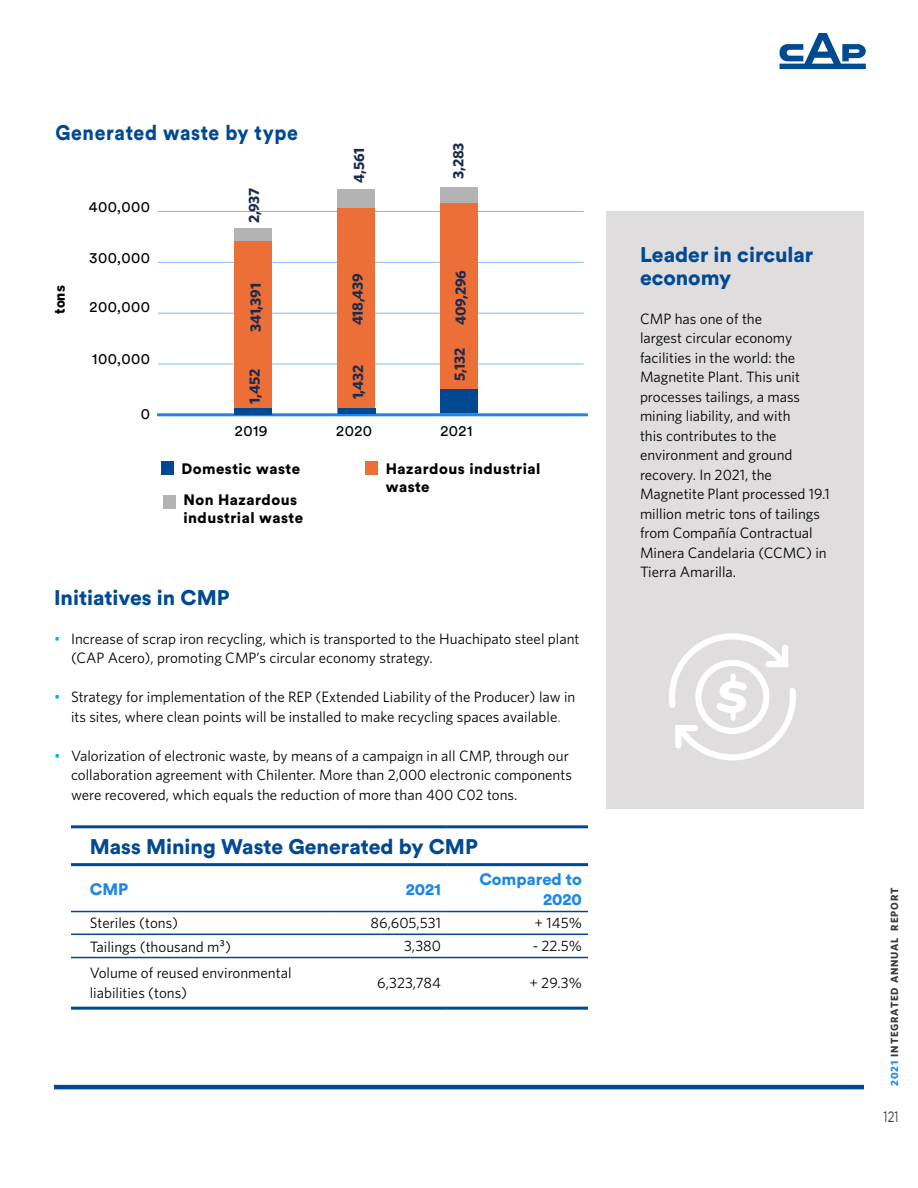
<style>
.page{position:relative;width:918px;height:1188px;background:#fff}
.page>*{position:absolute;margin:0;border:0;box-sizing:border-box;transform-origin:0 0}
.t1{font:900 21px/22.5px "Circular Std";color:#014a91}
.t2{font:900 21px "Circular Std";letter-spacing:.03em;color:#004992;scale:.92 1}
.t3{font:900 16.5px/19.5px "Circular Std";color:#1c87e8;text-align:right}
.t4{font:15.15px "Circular Std";letter-spacing:.025em;color:#000}
.t5{font:15px/19.5px "Whitney";color:#000}
.t6{font:900 15px/18px "Circular Std";letter-spacing:.03em;color:#000}
.t7{font:700 15px "Whitney";letter-spacing:-.02em;color:#1c2b4d}
.t8{font:700 15px "Whitney";color:#000}
.t9{font:15px "Gotham HTF";color:#3c3c3b;scale:.75 1}
.t10{font:700 10.5px "Whitney";letter-spacing:.08em;color:#3c3c3b}
.s1{color:#00b1eb}
.s2{color:#575756}
.s3{font-family:"Source Sans Variable"}
.s4{color:#1c87e8}
</style>
<div class="page">
<svg style="left:780px;top:33px;width:86px;height:36px"></svg>
<hr style="left:158px;top:313px;width:426px;height:1px;background:#7ebbf2">
<hr style="left:158px;top:262px;width:426px;height:1px;background:#7ebbf2">
<hr style="left:158px;top:364px;width:426px;height:1px;background:#7ebbf2">
<hr style="left:158px;top:211px;width:426px;height:1px;background:#7ebbf2">
<div style="left:440px;top:202px;width:37px;height:212px;background:#ed6f38"></div>
<div style="left:235px;top:241px;width:37px;height:173px;background:#ed6f38"></div>
<div style="left:161px;top:461px;width:13px;height:13px;background:#004992"></div>
<div style="left:365px;top:461px;width:13px;height:13px;background:#ed6f38"></div>
<div style="left:163px;top:495px;width:13px;height:13px;background:#b3b3b3"></div>
<div style="left:337px;top:207px;width:38px;height:207px;background:#ed6f38"></div>
<hr style="left:157px;top:413px;width:431px;height:3px;background:#1c87e8">
<div style="left:235px;top:408px;width:37px;height:6px;background:#004992"></div>
<div style="left:235px;top:228px;width:37px;height:13px;background:#b3b3b3"></div>
<div style="left:337px;top:189px;width:38px;height:18px;background:#b3b3b3"></div>
<div style="left:440px;top:188px;width:37px;height:15px;background:#b3b3b3"></div>
<div style="left:338px;top:408px;width:38px;height:6px;background:#004992"></div>
<div style="left:441px;top:389px;width:37px;height:24px;background:#004992"></div>
<hr style="left:71px;top:911px;width:258px;height:1px;background:#004992">
<hr style="left:329px;top:911px;width:118px;height:1px;background:#004992">
<hr style="left:447px;top:911px;width:141px;height:1px;background:#004992">
<hr style="left:71px;top:934px;width:258px;height:1px;background:#004992">
<hr style="left:329px;top:934px;width:118px;height:1px;background:#004992">
<hr style="left:447px;top:934px;width:141px;height:1px;background:#004992">
<hr style="left:71px;top:957px;width:258px;height:1px;background:#004992">
<hr style="left:329px;top:957px;width:118px;height:1px;background:#004992">
<hr style="left:447px;top:957px;width:141px;height:1px;background:#004992">
<hr style="left:71px;top:825px;width:258px;height:3px;background:#004992">
<hr style="left:329px;top:825px;width:118px;height:3px;background:#004992">
<hr style="left:447px;top:825px;width:141px;height:3px;background:#004992">
<hr style="left:71px;top:863px;width:258px;height:3px;background:#004992">
<hr style="left:329px;top:863px;width:118px;height:3px;background:#004992">
<hr style="left:447px;top:863px;width:141px;height:3px;background:#004992">
<hr style="left:71px;top:1007px;width:258px;height:3px;background:#004992">
<hr style="left:329px;top:1007px;width:118px;height:3px;background:#004992">
<hr style="left:447px;top:1007px;width:141px;height:3px;background:#004992">
<div style="left:606px;top:211px;width:258px;height:598px;background:#dfddde"></div>
<svg style="left:669px;top:633px;width:127px;height:127px"></svg>
<hr style="left:54px;top:1085px;width:810px;height:4px;background:#004992">
<h1 class="t2" style="left:55px;top:119px;width:265px">Generated waste by type</h1>
<p class="t4" style="left:89px;top:198px;width:63px">400,000</p>
<p class="t4" style="left:89px;top:249px;width:62px">300,000</p>
<p class="t7" style="left:245px;top:223px;width:37px;rotate:-90deg">2,937</p>
<p class="t7" style="left:350px;top:183px;width:36px;rotate:-90deg">4,561</p>
<p class="t7" style="left:449px;top:179px;width:38px;rotate:-90deg">3,283</p>
<p class="t8" style="left:51px;top:314px;width:30px;rotate:-90deg">tons</p>
<p class="t4" style="left:90px;top:297px;width:62px">200,000</p>
<p class="t4" style="left:92px;top:350px;width:59px">100,000</p>
<p class="t4" style="left:141px;top:405px;width:11px">0</p>
<p class="t7" style="left:246px;top:332px;width:50px;rotate:-90deg">341,391</p>
<p class="t7" style="left:349px;top:325px;width:53px;rotate:-90deg">418,439</p>
<p class="t7" style="left:452px;top:325px;width:56px;rotate:-90deg">409,296</p>
<p class="t7" style="left:245px;top:404px;width:36px;rotate:-90deg">1,452</p>
<p class="t7" style="left:349px;top:399px;width:36px;rotate:-90deg">1,432</p>
<p class="t7" style="left:451px;top:381px;width:34px;rotate:-90deg">5,132</p>
<p class="t4" style="left:235px;top:422px;width:34px">2019</p>
<p class="t4" style="left:336px;top:422px;width:37px">2020</p>
<p class="t4" style="left:440px;top:422px;width:34px">2021</p>
<p class="t6" style="left:181px;top:459px;width:120px">Domestic waste</p>
<p class="t6" style="left:386px;top:459px;width:156px">Hazardous industrial waste</p>
<p class="t6" style="left:183px;top:491px;width:121px">Non Hazardous industrial waste</p>
<h1 class="t1" style="left:54px;top:586px;width:177px">Initiatives in CMP</h1>
<p class="t5" style="left:71px;top:629px;width:510px;text-indent:-17px"><span class="s1">•</span> Increase of scrap iron recycling, which is transported to the Huachipato steel plant (CAP Acero), promoting CMP’s circular economy strategy.</p>
<p class="t5" style="left:54px;top:687px;width:523px;text-align:center"><span class="s1">•</span> Strategy for implementation of the REP (Extended Liability of the Producer) law in its sites, where clean points will be installed to make recycling spaces available<span class="s2">.</span></p>
<p class="t5" style="left:71px;top:746px;width:502px;text-indent:-17px"><span class="s1">•</span> Valorization of electronic waste, by means of a campaign in all CMP, through our collaboration agreement with Chilenter. More than 2,000 electronic components were recovered, which equals the reduction of more than 400 C02 tons.</p>
<h1 class="t1" style="left:90px;top:835px;width:390px">Mass Mining Waste Generated by CMP</h1>
<p class="t3" style="left:90px;top:879px;width:40px">CMP</p>
<p class="t3" style="left:406px;top:879px;width:37px">2021</p>
<p class="t3" style="left:479px;top:869px;width:104px">Compared to<br>2020</p>
<p class="t5" style="left:90px;top:913px;width:90px">Steriles (tons)</p>
<p class="t5" style="left:371px;top:913px;width:72px">86,605,531</p>
<p class="t5" style="left:535px;top:913px;width:49px">+ 145%</p>
<p class="t5" style="left:90px;top:936px;width:143px">Tailings (thousand m<span class="s3">³</span>)</p>
<p class="t5" style="left:404px;top:936px;width:39px">3,380</p>
<p class="t5" style="left:533px;top:936px;width:51px">- 22.5%</p>
<p class="t5" style="left:90px;top:963px;width:203px">Volume of reused environmental liabilities (tons)</p>
<p class="t5" style="left:377px;top:973px;width:65px">6,323,784</p>
<p class="t5" style="left:529px;top:973px;width:54px">+ 29.3%</p>
<h1 class="t1" style="left:640px;top:243px;width:175px">Leader in circular economy</h1>
<p class="t5" style="left:640px;top:308px;width:191px">CMP has one of the<br>largest circular economy facilities in the world: the<br>Magnetite Plant. This unit processes tailings, a mass mining liability, and with<br>this contributes to the environment and ground recovery. In 2021, the<br>Magnetite Plant processed 19.1 million metric tons of tailings from Compañía Contractual<br>Minera Candelaria (CCMC) in<br>Tierra Amarilla.</p>
<p class="t10" style="left:888px;top:1086px;width:199px;rotate:-90deg"><span class="s4">2021</span> INTEGRATED ANNUAL REPORT</p>
<p class="t9" style="left:884px;top:1109px;width:21px">121</p>
</div>
